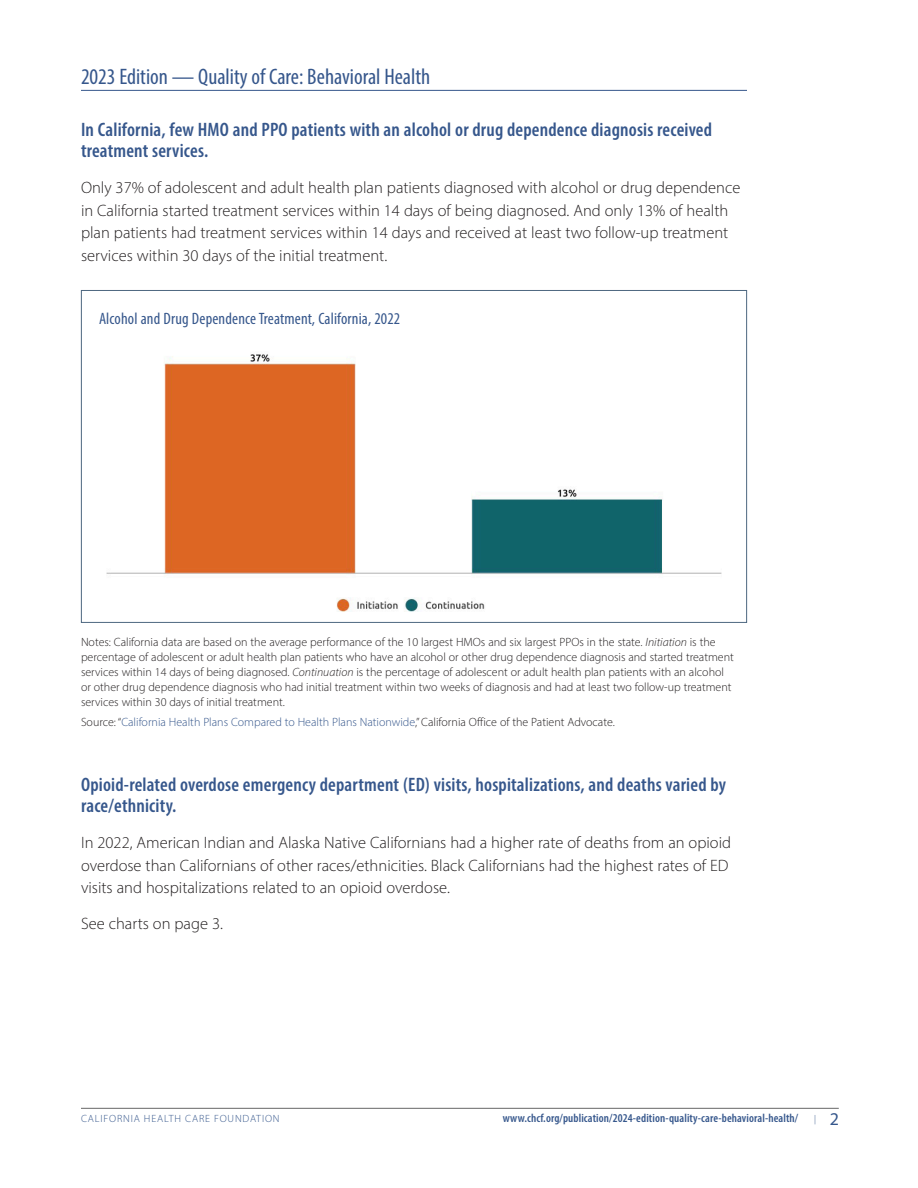
<style>
.page{position:relative;width:918px;height:1188px;background:#fff}
.page>*{position:absolute;margin:0;border:0;box-sizing:border-box;transform-origin:0 0}
.t1{font:condensed 22.5px "Myriad Pro";color:#36578c}
.t2{font:600 condensed 19.5px/21px "Myriad Pro";letter-spacing:.01em;color:#36578c}
.t3{font:300 16.5px/22.5px "Myriad Pro";color:#231f20}
.Graph_Heading{font:condensed 16.5px "Myriad Pro";letter-spacing:.01em;color:#36578c}
.Source{font:300 12px/15px "Myriad Pro";color:#231f20}
.Source-2{font:300 12px "Myriad Pro";color:#36578c}
.t4{font:600 condensed 12px "Myriad Pro";letter-spacing:.01em;color:#36578c}
.t5{font:300 10.5px "Myriad Pro";letter-spacing:.08em;color:#36578c}
.t6{font:300 9.3px "Myriad Pro";color:#36578c}
.s1{font-style:italic}
.s2{color:#231f20}
.s3{font-weight:400;font-size:18px}
</style>
<div class="page">
<hr style="left:81px;top:90px;width:666px;height:1px;background:#36578c">
<hr style="left:81px;top:1108px;width:758px;height:1px;background:#666">
<img style="left:106px;top:354px;width:616px;height:258px">
<h1 class="t1" style="left:81px;top:63px;width:351px">2023 Edition — Quality of Care: Behavioral Health</h1>
<p class="t2" style="left:81px;top:119px;width:633px">In California, few HMO and PPO patients with an alcohol or drug dependence diagnosis received treatment services.</p>
<p class="t3" style="left:81px;top:176px;width:661px">Only 37% of adolescent and adult health plan patients diagnosed with alcohol or drug dependence in California started treatment services within 14 days of being diagnosed. And only 13% of health plan patients had treatment services within 14 days and received at least two follow-up treatment services within 30 days of the initial treatment.</p>
<p class="Graph_Heading" style="left:99px;top:308px;width:303px">Alcohol and Drug Dependence Treatment, California, 2022</p>
<p class="Source" style="left:81px;top:635px;width:654px">Notes: California data are based on the average performance of the 10 largest HMOs and six largest PPOs in the state. <span class="s1">Initiation</span> is the percentage of adolescent or adult health plan patients who have an alcohol or other drug dependence diagnosis and started treatment services within 14 days of being diagnosed. <span class="s1">Continuation</span> is the percentage of adolescent or adult health plan patients with an alcohol or other drug dependence diagnosis who had initial treatment within two weeks of diagnosis and had at least two follow-up treatment services within 30 days of initial treatment.</p>
<p class="Source-2" style="left:81px;top:714px;width:535px"><span class="s2">Source: “</span>California Health Plans Compared to Health Plans Nationwide<span class="s2">,” California Office of the Patient Advocate.</span></p>
<p class="t2" style="left:81px;top:774px;width:646px">Opioid-related overdose emergency department (ED) visits, hospitalizations, and deaths varied by race/ethnicity.</p>
<p class="t3" style="left:81px;top:831px;width:652px">In 2022, American Indian and Alaska Native Californians had a higher rate of deaths from an opioid overdose than Californians of other races/ethnicities. Black Californians had the highest rates of ED visits and hospitalizations related to an opioid overdose.</p>
<p class="t3" style="left:81px;top:912px;width:144px">See charts on page 3.</p>
<p class="t5" style="left:81px;top:1112px;width:200px">CALIFORNIA HEALTH CARE FOUNDATION</p>
<p class="t4" style="left:503px;top:1111px;width:297px">www.chcf.org/publication/2024-edition-quality-care-behavioral-health/</p>
<p class="t6" style="left:814px;top:1113px;width:26px">| <span class="s3">2</span></p>
</div>
